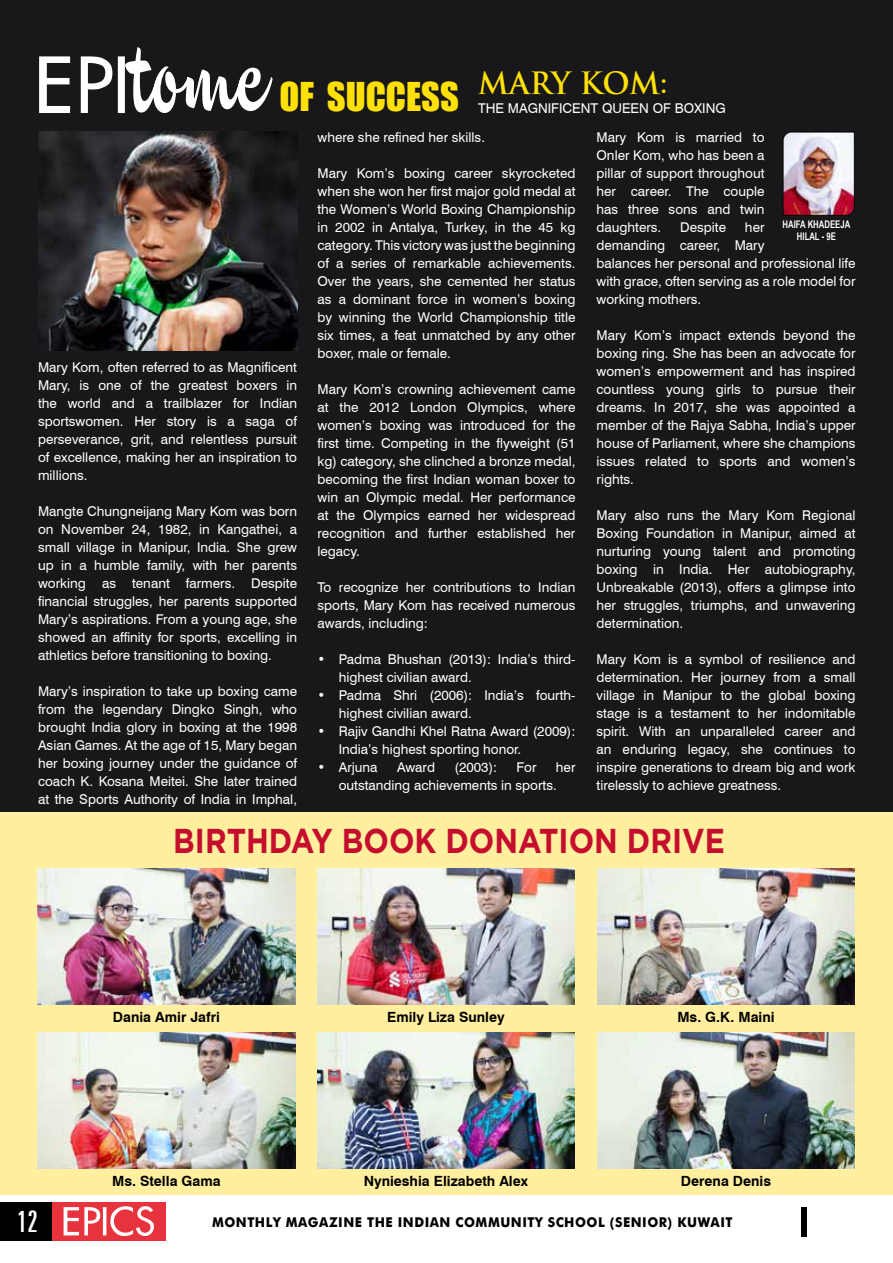
<style>
.page{position:relative;width:893px;height:1263px;background:#fff}
.page>*{position:absolute;margin:0;border:0;box-sizing:border-box;transform-origin:0 0}
.t1{font:36.45px "Impact";color:#ffe108}
.t2{font:700 34.5px "Gotham";color:#c50e2d;scale:.87 1}
.t3{font:700 30px "Trajan Pro";color:#ffe108}
.t4{font:extra-condensed 30px "Zurich BT";color:#fff}
.t5{font:700 14.1px "Swiss 721 BT";color:#000}
.t6{font:13.5px/18px "Swiss 721 BT";color:#fff;text-align:justify}
.t7{font:700 13.5px "Futura";letter-spacing:.04em;color:#000;scale:.95 1}
.t8{font:700 10.5px/12.6px "Arial Narrow";color:#fff;text-align:center;scale:.9 1}
</style>
<div class="page">
<div style="left:0;top:0;width:893px;height:812px;background:#18181a"></div>
<svg style="left:39px;top:47px;width:234px;height:66px"></svg>
<img style="left:38px;top:132px;width:259px;height:219px">
<img style="left:782px;top:131px;width:73px;height:85px">
<div style="left:0;top:812px;width:893px;height:383px;background:#ffef9f"></div>
<img style="left:317px;top:1033px;width:258px;height:136px">
<img style="left:597px;top:1033px;width:258px;height:136px">
<img style="left:38px;top:1033px;width:257px;height:136px">
<img style="left:38px;top:869px;width:257px;height:136px">
<img style="left:317px;top:869px;width:258px;height:136px">
<img style="left:597px;top:869px;width:258px;height:136px">
<div style="left:0;top:1202px;width:53px;height:39px;background:#000"></div>
<div style="left:53px;top:1202px;width:113px;height:39px;background:#e7333d"></div>
<svg style="left:64px;top:1206px;width:90px;height:30px"></svg>
<div style="left:801px;top:1207px;width:6px;height:29px;background:#000"></div>
<h1 class="t1" style="left:280px;top:68px;width:181px">OF SUCCESS</h1>
<h3 class="t3" style="left:478px;top:64px;width:191px">MARY KOM:</h3>
<p class="t6" style="left:478px;top:98px;width:249px">THE MAGNIFICENT QUEEN OF BOXING</p>
<p class="t6" style="left:317px;top:128px;width:169px">where she refined her skills.</p>
<p class="t6" style="left:317px;top:164px;width:259px">Mary Kom’s boxing career skyrocketed when she won her first major gold medal at the Women’s World Boxing Championship in 2002 in Antalya, Turkey, in the 45 kg category. This victory was just the beginning of a series of remarkable achievements.<br>Over the years, she cemented her status as a dominant force in women’s boxing by winning the World Championship title six times, a feat unmatched by any other boxer, male or female.</p>
<p class="t6" style="left:317px;top:380px;width:259px">Mary Kom’s crowning achievement came at the 2012 London Olympics, where women’s boxing was introduced for the first time. Competing in the flyweight (51 kg) category, she clinched a bronze medal, becoming the first Indian woman boxer to win an Olympic medal. Her performance at the Olympics earned her widespread recognition and further established her legacy.</p>
<p class="t6" style="left:317px;top:578px;width:259px">To recognize her contributions to Indian sports, Mary Kom has received numerous awards, including:</p>
<p class="t6" style="left:339px;top:650px;width:238px;text-indent:-21px">• Padma Bhushan (2013): India’s third&shy;highest civilian award.</p>
<p class="t6" style="left:339px;top:686px;width:238px;text-indent:-21px">• Padma Shri (2006): India’s fourth&shy;highest civilian award.</p>
<p class="t6" style="left:339px;top:721px;width:238px;text-indent:-21px">• Rajiv Gandhi Khel Ratna Award (2009):<br>India’s highest sporting honor.</p>
<p class="t6" style="left:317px;top:757px;width:62px">• Arjuna</p>
<p class="t6" style="left:397px;top:757px;width:40px">Award</p>
<p class="t6" style="left:454px;top:757px;width:44px">(2003):</p>
<p class="t6" style="left:517px;top:757px;width:21px">For</p>
<p class="t6" style="left:596px;top:128px;width:169px">Mary Kom is married to Onler Kom, who has been a pillar of support throughout her career. The couple has three sons and twin daughters.</p>
<p class="t8" style="left:782px;top:217px;width:77px">HAIFA KHADEEJA<br>HILAL - 9E</p>
<p class="t6" style="left:596px;top:218px;width:260px;text-align:left;text-indent:148px">her<br>demanding career, Mary<br>balances her personal and professional life with grace, often serving as a role model for working mothers.</p>
<p class="t6" style="left:596px;top:326px;width:261px">Mary Kom’s impact extends beyond the boxing ring. She has been an advocate for women’s empowerment and has inspired countless young girls to pursue their dreams. In 2017, she was appointed a member of the Rajya Sabha, India’s upper house of Parliament, where she champions issues related to sports and women’s rights.</p>
<p class="t6" style="left:596px;top:506px;width:261px">Mary also runs the Mary Kom Regional Boxing Foundation in Manipur, aimed at nurturing young talent and promoting boxing in India. Her autobiography, Unbreakable (2013), offers a glimpse into her struggles, triumphs, and unwavering determination.</p>
<p class="t6" style="left:596px;top:650px;width:261px">Mary Kom is a symbol of resilience and determination. Her journey from a small village in Manipur to the global boxing stage is a testament to her indomitable spirit. With an unparalleled career and an enduring legacy, she continues to inspire generations to dream big and work tirelessly to achieve greatness.</p>
<p class="t6" style="left:680px;top:218px;width:47px">Despite</p>
<p class="t6" style="left:38px;top:357px;width:261px">Mary Kom, often referred to as Magnificent Mary, is one of the greatest boxers in the world and a trailblazer for Indian sportswomen. Her story is a saga of perseverance, grit, and relentless pursuit of excellence, making her an inspiration to millions.</p>
<p class="t6" style="left:38px;top:501px;width:261px">Mangte Chungneijang Mary Kom was born on November 24, 1982, in Kangathei, a small village in Manipur, India. She grew up in a humble family, with her parents working as tenant farmers. Despite financial struggles, her parents supported Mary’s aspirations. From a young age, she showed an affinity for sports, excelling in athletics before transitioning to boxing.</p>
<p class="t6" style="left:38px;top:681px;width:261px">Mary’s inspiration to take up boxing came from the legendary Dingko Singh, who brought India glory in boxing at the 1998<br>Asian Games. At the age of 15, Mary began her boxing journey under the guidance of coach K. Kosana Meitei. She later trained at the Sports Authority of India in Imphal,</p>
<p class="t6" style="left:339px;top:757px;width:238px;text-indent:217px">her outstanding achievements in sports.</p>
<h2 class="t2" style="left:173px;top:818px;width:635px">BIRTHDAY BOOK DONATION DRIVE</h2>
<p class="t5" style="left:113px;top:1007px;width:108px">Dania Amir Jafri</p>
<p class="t5" style="left:387px;top:1007px;width:119px">Emily Liza Sunley</p>
<p class="t5" style="left:677px;top:1007px;width:99px">Ms. G.K. Maini</p>
<p class="t5" style="left:112px;top:1171px;width:110px">Ms. Stella Gama</p>
<p class="t5" style="left:364px;top:1171px;width:166px">Nynieshia Elizabeth Alex</p>
<p class="t5" style="left:681px;top:1171px;width:92px">Derena Denis</p>
<h3 class="t4" style="left:17px;top:1204px;width:23px">12</h3>
<p class="t7" style="left:212px;top:1212px;width:549px">MONTHLY MAGAZINE THE INDIAN COMMUNITY SCHOOL (SENIOR) KUWAIT</p>
</div>
